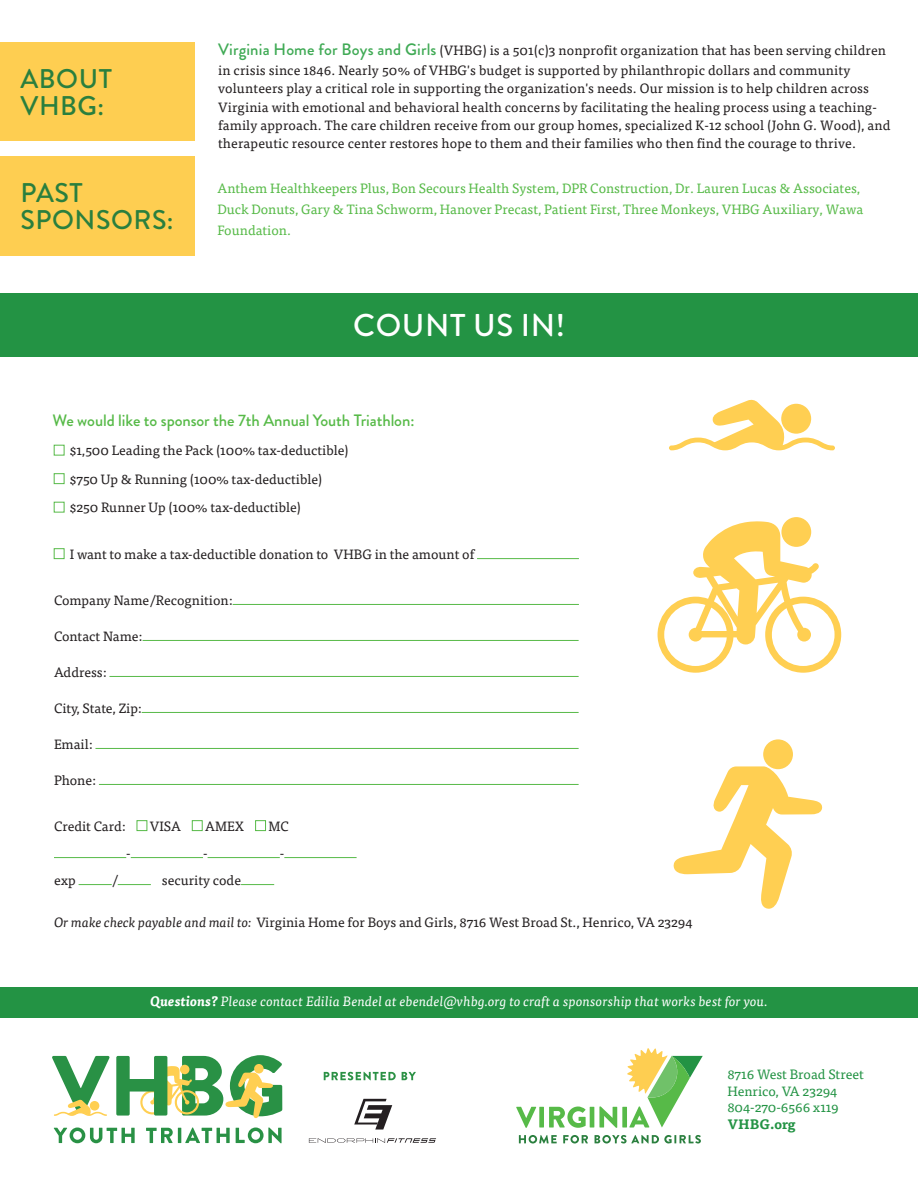
<style>
.page{position:relative;width:918px;height:1188px;background:#fff}
.page>*{position:absolute;margin:0;border:0;box-sizing:border-box;transform-origin:0 0}
.t1{font:500 31.5px "Brandon Grotesque";letter-spacing:.02em;color:#fff}
.t2{font:500 27px/27px "Brandon Grotesque";letter-spacing:.02em;color:#2a7f3e}
.t3{font:500 16.5px "Brandon Grotesque";letter-spacing:-.005em;color:#57ba48}
.t4{font:13.5px/18.3px "Tisa Pro";letter-spacing:.01em;color:#231f20}
.t5{font:13.5px "Tisa Pro";color:#231f20}
.t6{font:13.5px/21px "Tisa Pro";color:#57ba48}
.t7{font:italic 13.5px "Tisa Pro";letter-spacing:.01em;color:#fff}
.t8{font:13.5px "Tisa Pro";color:#239344}
.t9{font:700 13.5px "Tisa Pro";color:#239344}
.s1{font-family:"Brandon Grotesque";font-weight:500;font-size:16.5px;color:#40aa55}
.s2{font-style:italic}
.s3{font-weight:700}
</style>
<div class="page">
<div style="left:0;top:987px;width:918px;height:31px;background:#239344"></div>
<svg style="left:516px;top:1107px;width:20px;height:21px"></svg>
<div style="left:539px;top:1107px;width:5px;height:21px;background:#57ba48"></div>
<svg style="left:549px;top:1107px;width:37px;height:21px"></svg>
<hr style="left:590px;top:1107px;width:4px;height:21px;background:#57ba48">
<svg style="left:599px;top:1106px;width:18px;height:22px"></svg>
<div style="left:622px;top:1107px;width:5px;height:21px;background:#57ba48"></div>
<svg style="left:627px;top:1048px;width:76px;height:80px"></svg>
<svg style="left:519px;top:1135px;width:38px;height:9px"></svg>
<svg style="left:563px;top:1135px;width:25px;height:9px"></svg>
<svg style="left:595px;top:1135px;width:106px;height:9px"></svg>
<hr style="left:233px;top:604px;width:346px;height:1px;background:#57ba48">
<hr style="left:143px;top:640px;width:436px;height:1px;background:#57ba48">
<hr style="left:109px;top:676px;width:470px;height:1px;background:#57ba48">
<hr style="left:142px;top:712px;width:437px;height:1px;background:#57ba48">
<hr style="left:95px;top:748px;width:484px;height:1px;background:#57ba48">
<hr style="left:99px;top:784px;width:480px;height:1px;background:#57ba48">
<div style="left:137px;top:820px;width:10px;height:11px;border:1px solid #57ba48"></div>
<div style="left:192px;top:820px;width:10px;height:11px;border:1px solid #57ba48"></div>
<div style="left:255px;top:820px;width:11px;height:11px;border:1px solid #57ba48"></div>
<hr style="left:54px;top:857px;width:72px;height:1px;background:#57ba48">
<hr style="left:131px;top:857px;width:72px;height:1px;background:#57ba48">
<hr style="left:208px;top:857px;width:72px;height:1px;background:#57ba48">
<hr style="left:284px;top:857px;width:73px;height:1px;background:#57ba48">
<hr style="left:79px;top:884px;width:33px;height:1px;background:#57ba48">
<hr style="left:118px;top:884px;width:33px;height:1px;background:#57ba48">
<hr style="left:241px;top:884px;width:33px;height:1px;background:#57ba48">
<div style="left:0;top:294px;width:918px;height:63px;background:#239344"></div>
<div style="left:54px;top:445px;width:10px;height:10px;border:1px solid #57ba48"></div>
<div style="left:54px;top:474px;width:10px;height:10px;border:1px solid #57ba48"></div>
<div style="left:54px;top:502px;width:10px;height:10px;border:1px solid #57ba48"></div>
<div style="left:54px;top:549px;width:10px;height:10px;border:1px solid #57ba48"></div>
<hr style="left:477px;top:558px;width:102px;height:1px;background:#57ba48">
<div style="left:0;top:42px;width:194px;height:99px;background:#fece51"></div>
<div style="left:0;top:157px;width:194px;height:99px;background:#fece51"></div>
<svg style="left:324px;top:1072px;width:72px;height:8px"></svg>
<svg style="left:402px;top:1072px;width:14px;height:8px"></svg>
<svg style="left:354px;top:1099px;width:38px;height:31px"></svg>
<svg style="left:309px;top:1138px;width:127px;height:5px"></svg>
<svg style="left:54px;top:1128px;width:81px;height:15px"></svg>
<svg style="left:146px;top:1128px;width:27px;height:15px"></svg>
<hr style="left:178px;top:1128px;width:3px;height:15px;background:#299145">
<svg style="left:185px;top:1128px;width:45px;height:15px"></svg>
<svg style="left:236px;top:1128px;width:46px;height:15px"></svg>
<svg style="left:116px;top:1055px;width:166px;height:63px"></svg>
<svg style="left:52px;top:1056px;width:58px;height:60px"></svg>
<svg style="left:669px;top:399px;width:166px;height:51px"></svg>
<svg style="left:658px;top:517px;width:183px;height:156px"></svg>
<svg style="left:673px;top:766px;width:150px;height:143px"></svg>
<div style="left:763px;top:739px;width:30px;height:30px;background:#ffcf52;border-radius:50%"></div>
<p class="t2" style="left:21px;top:65px;width:93px">ABOUT<br>VHBG:</p>
<p class="t4" style="left:218px;top:39px;width:670px;line-height:20.4px"><span class="s1">Virginia Home for Boys and Girls</span> (VHBG) is a 501(c)3 nonprofit organization that has been serving children in crisis since 1846. Nearly 50% of VHBG's budget is supported by philanthropic dollars and community</p>
<p class="t4" style="left:218px;top:79px;width:674px">volunteers play a critical role in supporting the organization's needs. Our mission is to help children across Virginia with emotional and behavioral health concerns by facilitating the healing process using a teaching&shy;family approach. The care children receive from our group homes, specialized K-12 school (John G. Wood), and therapeutic resource center restores hope to them and their families who then find the courage to thrive.</p>
<p class="t2" style="left:21px;top:180px;width:155px">PAST<br>SPONSORS:</p>
<p class="t6" style="left:217px;top:177px;width:647px">Anthem Healthkeepers Plus, Bon Secours Health System, DPR Construction, Dr. Lauren Lucas &amp; Associates,<br>Duck Donuts, Gary &amp; Tina Schworm, Hanover Precast, Patient First, Three Monkeys, VHBG Auxiliary, Wawa<br>Foundation.</p>
<p class="t1" style="left:353px;top:304px;width:213px">COUNT US IN!</p>
<p class="t3" style="left:52px;top:409px;width:363px">We would like to sponsor the 7th Annual Youth Triathlon:</p>
<p class="t5" style="left:70px;top:441px;width:280px">$1,500 Leading the Pack (100% tax-deductible)</p>
<p class="t5" style="left:70px;top:469px;width:254px">$750 Up &amp; Running (100% tax-deductible)</p>
<p class="t5" style="left:70px;top:498px;width:232px">$250 Runner Up (100% tax-deductible)</p>
<p class="t5" style="left:70px;top:544px;width:406px">I want to make a tax-deductible donation to VHBG in the amount of</p>
<p class="t5" style="left:54px;top:590px;width:180px">Company Name/Recognition:</p>
<p class="t5" style="left:54px;top:626px;width:90px">Contact Name:</p>
<p class="t5" style="left:54px;top:662px;width:54px">Address:</p>
<p class="t5" style="left:54px;top:698px;width:89px">City, State, Zip:</p>
<p class="t5" style="left:54px;top:734px;width:40px">Email:</p>
<p class="t5" style="left:54px;top:770px;width:44px">Phone:</p>
<p class="t5" style="left:54px;top:816px;width:73px">Credit Card:</p>
<p class="t5" style="left:150px;top:816px;width:33px">VISA</p>
<p class="t5" style="left:205px;top:816px;width:41px">AMEX</p>
<p class="t5" style="left:268px;top:816px;width:22px">MC</p>
<p class="t5" style="left:126px;top:843px;width:6px">-</p>
<p class="t5" style="left:203px;top:843px;width:6px">-</p>
<p class="t5" style="left:280px;top:843px;width:6px">-</p>
<p class="t5" style="left:54px;top:870px;width:23px">exp</p>
<p class="t5" style="left:112px;top:870px;width:8px">/</p>
<p class="t5" style="left:162px;top:870px;width:81px">security code</p>
<p class="t5" style="left:54px;top:912px;width:640px"><span class="s2">Or make check payable and mail to:</span> Virginia Home for Boys and Girls, 8716 West Broad St., Henrico, VA 23294</p>
<p class="t7" style="left:150px;top:991px;width:619px"><span class="s3">Questions?</span> Please contact Edilia Bendel at ebendel@vhbg.org to craft a sponsorship that works best for you.</p>
<p class="t8" style="left:727px;top:1065px;width:138px">8716 West Broad Street</p>
<p class="t8" style="left:727px;top:1081px;width:111px">Henrico, VA 23294</p>
<p class="t8" style="left:727px;top:1098px;width:113px">804-270-6566 x119</p>
<p class="t9" style="left:727px;top:1113px;width:70px">VHBG.org</p>
</div>
